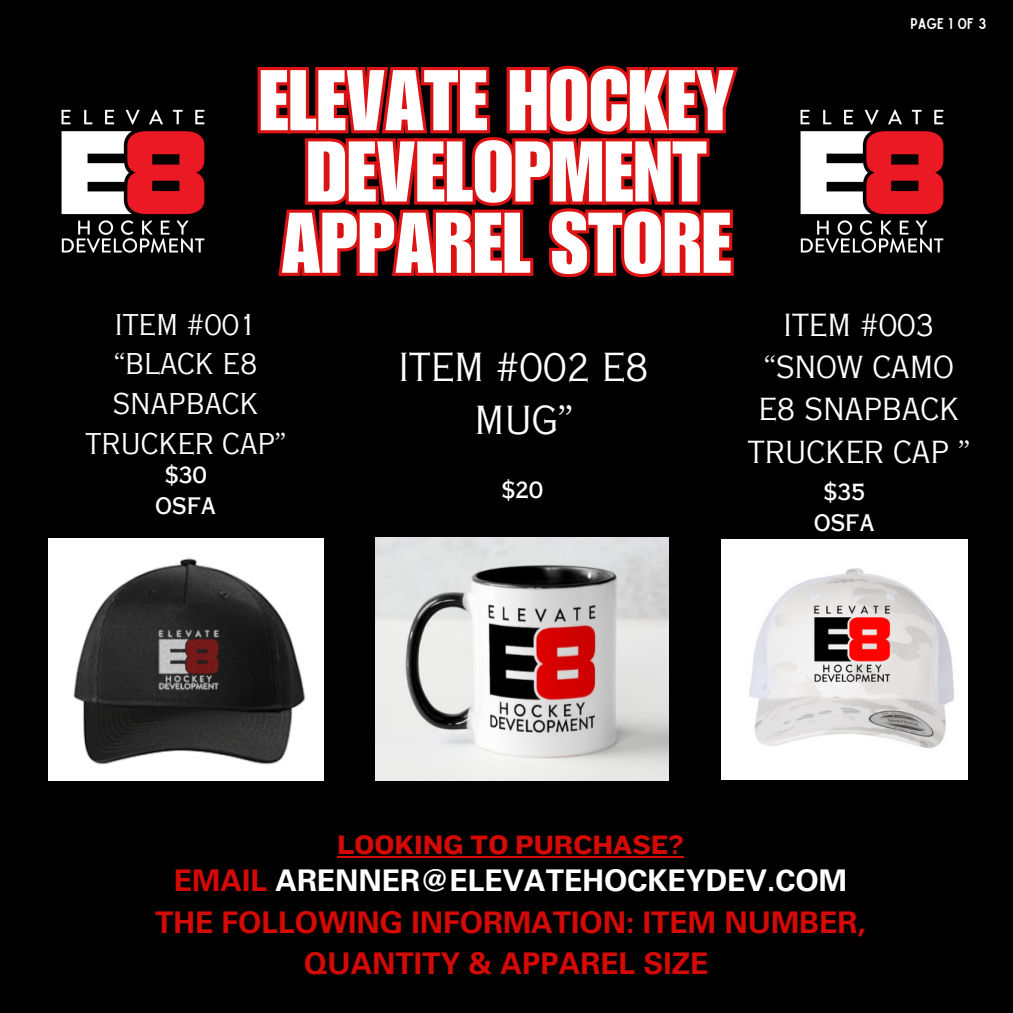
<style>
.page{position:relative;width:1013px;height:1013px;background:#fff}
.page>*{position:absolute;margin:0;border:0;box-sizing:border-box;transform-origin:0 0}
.t1{font:84.12px/71.2px "Impact LT Std";color:#fff}
.t2{font:38.5px/53.5px "Copperplate Gothic LT Pro 29 AB";color:#fff;text-align:center}
.t3{font:30.25px/42px "Copperplate Gothic LT Pro 29 AB";color:#fff;text-align:center}
.t4{font:700 30px/41.2px "Univers LT Pro 65";color:#d30a06;text-align:center}
.t5{font:28.5px/39.6px "Copperplate Gothic LT Pro 29 AB";color:#fff;text-align:center}
.t6{font:27.62px "Knockout 52";color:#d30a06}
.t7{font:22.62px/31px "Copperplate Gothic LT Pro 30 AB";color:#fff;text-align:center}
.t8{font:14.88px "Sailors";color:#fff}
.s1{color:#fff}
</style>
<div class="page">
<div style="left:0;top:0;width:1012px;height:1012px;background:#000"></div>
<img style="left:800px;top:109px;width:144px;height:144px">
<img style="left:61px;top:109px;width:144px;height:144px">
<img style="left:375px;top:537px;width:294px;height:243px">
<img style="left:48px;top:538px;width:275px;height:242px">
<img style="left:721px;top:540px;width:246px;height:239px">
<svg style="left:257px;top:65px;width:481px;height:213px"></svg>
<hr style="left:337px;top:855px;width:346px;height:2px;background:#d30a06">
<h4 class="t8" style="left:910px;top:18px;width:78px">PAGE 1 OF 3</h4>
<h4 class="t1" style="left:259px;top:77px;width:476px">ELEVATE HOCKEY<br>DEVELOPMENT<br>APPAREL STORE</h4>
<p class="t5" style="left:86px;top:308px;width:202px">ITEM #001 “BLACK E8<br>SNAPBACK<br>TRUCKER CAP”</p>
<h2 class="t3" style="left:747px;top:308px;width:224px">ITEM #003 “SNOW CAMO<br>E8 SNAPBACK<br>TRUCKER CAP ”</h2>
<p class="t2" style="left:398px;top:345px;width:252px">ITEM #002 E8<br>MUG”</p>
<h4 class="t7" style="left:155px;top:462px;width:62px">$30<br>OSFA</h4>
<p class="t7" style="left:501px;top:478px;width:43px">$20</p>
<h3 class="t7" style="left:814px;top:479px;width:62px">$35<br>OSFA</h3>
<h3 class="t6" style="left:337px;top:827px;width:348px">LOOKING TO PURCHASE?</h3>
<h3 class="t4" style="left:155px;top:864px;width:712px">EMAIL <span class="s1">ARENNER@ELEVATEHOCKEYDEV.COM<br></span>THE FOLLOWING INFORMATION: ITEM NUMBER,<br>QUANTITY &amp; APPAREL SIZE</h3>
</div>
